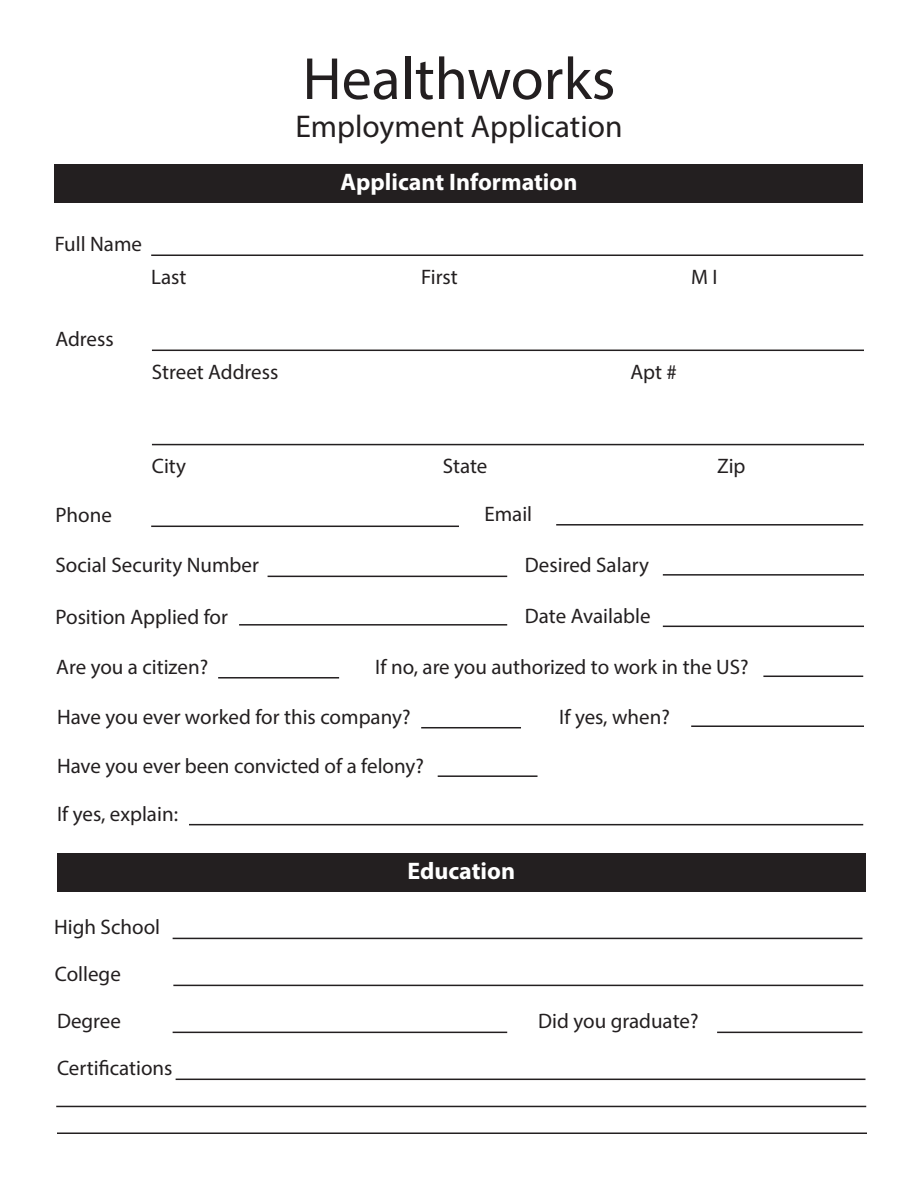
<style>
.page{position:relative;width:918px;height:1188px;background:#fff}
.page>*{position:absolute;margin:0;border:0;box-sizing:border-box;transform-origin:0 0}
.t1{font:60px "Myriad Pro";color:#231f20}
.t2{font:31.5px "Myriad Pro";color:#231f20}
.t3{font:700 24px "Myriad Pro";color:#fff}
.t4{font:21px "Myriad Pro";color:#231f20}
</style>
<div class="page">
<div style="left:55px;top:164px;width:808px;height:39px;background:#231f20"></div>
<hr style="left:151px;top:255px;width:712px;height:1px;background:#231f20">
<hr style="left:152px;top:350px;width:712px;height:1px;background:#231f20">
<hr style="left:152px;top:444px;width:712px;height:1px;background:#231f20">
<hr style="left:151px;top:526px;width:308px;height:1px;background:#231f20">
<hr style="left:268px;top:576px;width:239px;height:1px;background:#231f20">
<hr style="left:663px;top:574px;width:201px;height:2px;background:#231f20">
<hr style="left:556px;top:524px;width:307px;height:2px;background:#231f20">
<hr style="left:239px;top:624px;width:268px;height:2px;background:#231f20">
<hr style="left:663px;top:626px;width:201px;height:1px;background:#231f20">
<hr style="left:218px;top:677px;width:121px;height:2px;background:#231f20">
<hr style="left:763px;top:676px;width:100px;height:1px;background:#231f20">
<hr style="left:691px;top:725px;width:173px;height:2px;background:#231f20">
<hr style="left:421px;top:727px;width:100px;height:1px;background:#231f20">
<hr style="left:438px;top:775px;width:100px;height:2px;background:#231f20">
<hr style="left:189px;top:824px;width:674px;height:1px;background:#231f20">
<div style="left:57px;top:853px;width:809px;height:38px;background:#231f20"></div>
<hr style="left:173px;top:938px;width:690px;height:1px;background:#231f20">
<hr style="left:173px;top:985px;width:690px;height:1px;background:#231f20">
<hr style="left:176px;top:1079px;width:690px;height:1px;background:#231f20">
<hr style="left:173px;top:1032px;width:334px;height:1px;background:#231f20">
<hr style="left:717px;top:1032px;width:145px;height:1px;background:#231f20">
<hr style="left:56px;top:1106px;width:810px;height:1px;background:#231f20">
<hr style="left:57px;top:1132px;width:810px;height:2px;background:#231f20">
<p class="t1" style="left:303px;top:42px;width:314px">Healthworks</p>
<p class="t2" style="left:295px;top:107px;width:329px">Employment Application</p>
<p class="t3" style="left:341px;top:166px;width:238px">Applicant Information</p>
<p class="t4" style="left:55px;top:231px;width:89px">Full Name</p>
<p class="t4" style="left:151px;top:264px;width:37px">Last</p>
<p class="t4" style="left:421px;top:264px;width:38px">First</p>
<p class="t4" style="left:691px;top:264px;width:28px">M I</p>
<p class="t4" style="left:56px;top:326px;width:60px">Adress</p>
<p class="t4" style="left:152px;top:359px;width:128px">Street Address</p>
<p class="t4" style="left:631px;top:359px;width:48px">Apt #</p>
<p class="t4" style="left:152px;top:453px;width:36px">City</p>
<p class="t4" style="left:443px;top:453px;width:46px">State</p>
<p class="t4" style="left:717px;top:453px;width:30px">Zip</p>
<p class="t4" style="left:56px;top:502px;width:58px">Phone</p>
<p class="t4" style="left:484px;top:501px;width:49px">Email</p>
<p class="t4" style="left:56px;top:552px;width:205px">Social Security Number</p>
<p class="t4" style="left:525px;top:552px;width:126px">Desired Salary</p>
<p class="t4" style="left:56px;top:604px;width:174px">Position Applied for</p>
<p class="t4" style="left:525px;top:603px;width:127px">Date Available</p>
<p class="t4" style="left:56px;top:654px;width:153px">Are you a citizen?</p>
<p class="t4" style="left:375px;top:654px;width:375px">If no, are you authorized to work in the US?</p>
<p class="t4" style="left:57px;top:704px;width:355px">Have you ever worked for this company?</p>
<p class="t4" style="left:559px;top:704px;width:112px">If yes, when?</p>
<p class="t4" style="left:57px;top:753px;width:368px">Have you ever been convicted of a felony?</p>
<p class="t4" style="left:57px;top:801px;width:123px">If yes, explain:</p>
<p class="t3" style="left:407px;top:855px;width:109px">Education</p>
<p class="t4" style="left:54px;top:914px;width:108px">High School</p>
<p class="t4" style="left:55px;top:961px;width:68px">College</p>
<p class="t4" style="left:57px;top:1008px;width:65px">Degree</p>
<p class="t4" style="left:538px;top:1008px;width:162px">Did you graduate?</p>
<p class="t4" style="left:57px;top:1055px;width:117px">Certifications</p>
</div>
